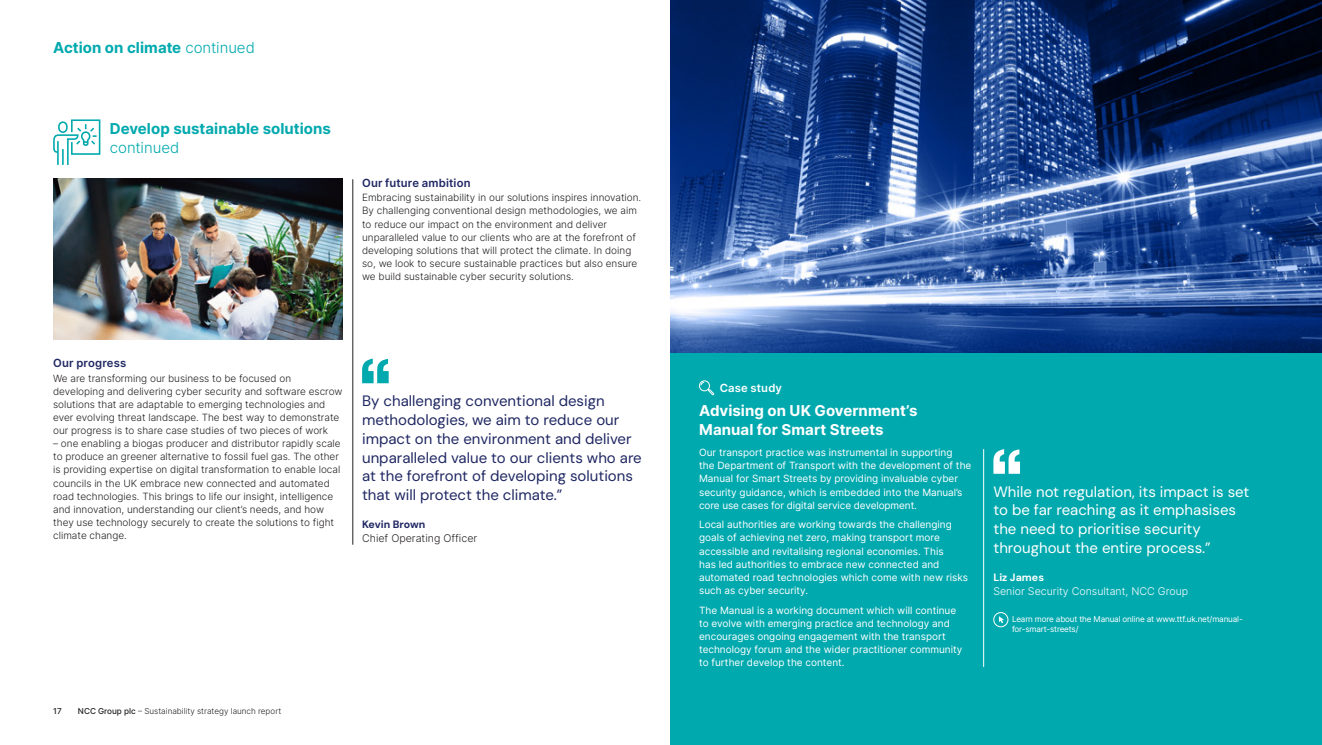
<style>
.page{position:relative;width:1322px;height:745px;background:#fff}
.page>*{position:absolute;margin:0;border:0;box-sizing:border-box;transform-origin:0 0}
.Pullout_Quote_small{font:15px/18.8px "DM Sans";color:#1f2762}
.Pullout_Quote_small-2{font:15px/18.8px "DM Sans";color:#fff}
.Subhead_0{font:700 15px/18.8px "Inter";letter-spacing:.005em;color:#fff}
.Subhead_0-2{font:700 15px/18.8px "Inter";letter-spacing:.005em;color:#00a9ae}
.Page_Title{font:700 15px "Inter";letter-spacing:.005em;color:#00a9ae}
.Subhead_1{font:600 11.25px "Inter";letter-spacing:.015em;color:#1f2762}
.Subhead_1-2{font:600 11.25px "Inter";letter-spacing:.01em;color:#fff}
.Pullout_Quote_Signoff_2{font:300 10.62px "Inter";color:#fff}
.Pullout_Quote_Signoff_2-2{font:300 10.62px "Inter";color:#231f20}
.Pullout_Quote_Signoff_1{font:700 10.62px "DM Sans";letter-spacing:-.005em;color:#1f2762}
.Pullout_Quote_Signoff_1-2{font:700 10.62px "DM Sans";color:#fff}
.Body_Text{font:300 10px/13.1px "Inter";color:#231f20}
.Body_Text_white{font:10px/13.1px "Inter";color:#fff}
.Page_Driver{font:8.12px/10px "Inter";letter-spacing:-.02em;color:#fff}
.t1{font:300 8.12px "Inter";color:#231f20}
.t2{font:500 8.12px "Inter";color:#231f20}
.s1{font-weight:300}
.s2{font-weight:500}
</style>
<div class="page">
<div style="left:671px;top:352px;width:651px;height:392px;background:#00a9ae"></div>
<div style="left:699px;top:380px;width:11px;height:11px;border:1px solid #fff;border-radius:50%"></div>
<svg style="left:700px;top:381px;width:15px;height:14px"></svg>
<img style="left:671px;top:0;width:651px;height:352px">
<svg style="left:999px;top:616px;width:5px;height:6px"></svg>
<div style="left:993px;top:612px;width:15px;height:14px;border:1px solid #fff;border-radius:50%"></div>
<svg style="left:993px;top:449px;width:27px;height:24px"></svg>
<hr style="left:353px;top:179px;width:1px;height:365px;background:#231f20">
<svg style="left:362px;top:358px;width:27px;height:25px"></svg>
<img style="left:53px;top:178px;width:289px;height:161px">
<hr style="left:983px;top:449px;width:1px;height:217px;background:#fff">
<svg style="left:53px;top:119px;width:48px;height:46px"></svg>
<p class="Page_Title" style="left:53px;top:37px;width:203px">Action on climate <span class="s1">continued</span></p>
<p class="Subhead_0-2" style="left:110px;top:119px;width:222px">Develop sustainable solutions <span class="s1">continued</span></p>
<p class="Subhead_1" style="left:362px;top:174px;width:110px">Our future ambition</p>
<p class="Body_Text" style="left:362px;top:191px;width:281px">Embracing sustainability in our solutions inspires innovation.<br>By challenging conventional design methodologies, we aim to reduce our impact on the environment and deliver unparalleled value to our clients who are at the forefront of developing solutions that will protect the climate. In doing so, we look to secure sustainable practices but also ensure we build sustainable cyber security solutions.</p>
<p class="Subhead_1" style="left:53px;top:354px;width:75px">Our progress</p>
<p class="Body_Text" style="left:53px;top:371px;width:291px">We are transforming our business to be focused on developing and delivering cyber security and software escrow solutions that are adaptable to emerging technologies and ever evolving threat landscape. The best way to demonstrate our progress is to share case studies of two pieces of work</p>
<p class="Body_Text" style="left:53px;top:436px;width:289px">– one enabling a biogas producer and distributor rapidly scale to produce an greener alternative to fossil fuel gas. The other is providing expertise on digital transformation to enable local councils in the UK embrace new connected and automated road technologies. This brings to life our insight, intelligence and innovation, understanding our client’s needs, and how they use technology securely to create the solutions to fight climate change.</p>
<p class="Pullout_Quote_small" style="left:362px;top:391px;width:281px">By challenging conventional design methodologies, we aim to reduce our impact on the environment and deliver unparalleled value to our clients who are at the forefront of developing solutions that will protect the climate.”</p>
<p class="Pullout_Quote_Signoff_1" style="left:362px;top:517px;width:65px">Kevin Brown</p>
<p class="Pullout_Quote_Signoff_2-2" style="left:362px;top:530px;width:117px">Chief Operating Officer</p>
<p class="t2" style="left:53px;top:704px;width:10px">17</p>
<p class="t1" style="left:78px;top:704px;width:205px"><span class="s2">NCC Group plc</span> – Sustainability strategy launch report</p>
<p class="Subhead_1-2" style="left:720px;top:379px;width:64px">Case study</p>
<p class="Subhead_0" style="left:699px;top:401px;width:220px">Advising on UK Government’s<br>Manual for Smart Streets</p>
<p class="Body_Text_white" style="left:699px;top:445px;width:274px">Our transport practice was instrumental in supporting<br>the Department of Transport with the development of the Manual for Smart Streets by providing invaluable cyber security guidance, which is embedded into the Manual’s core use cases for digital service development.</p>
<p class="Body_Text_white" style="left:699px;top:517px;width:270px">Local authorities are working towards the challenging goals of achieving net zero, making transport more accessible and revitalising regional economies. This<br>has led authorities to embrace new connected and automated road technologies which come with new risks such as cyber security.</p>
<p class="Body_Text_white" style="left:699px;top:603px;width:265px">The Manual is a working document which will continue to evolve with emerging practice and technology and encourages ongoing engagement with the transport technology forum and the wider practitioner community to further develop the content.</p>
<p class="Pullout_Quote_small-2" style="left:993px;top:481px;width:257px">While not regulation, its impact is set to be far reaching as it emphasises the need to prioritise security throughout the entire process.”</p>
<p class="Pullout_Quote_Signoff_1-2" style="left:993px;top:570px;width:52px">Liz James</p>
<p class="Pullout_Quote_Signoff_2" style="left:993px;top:583px;width:196px">Senior Security Consultant, NCC Group</p>
<p class="Page_Driver" style="left:1012px;top:613px;width:232px">Learn more about the Manual online at www.ttf.uk.net/manual&shy;for-smart-streets/</p>
</div>
